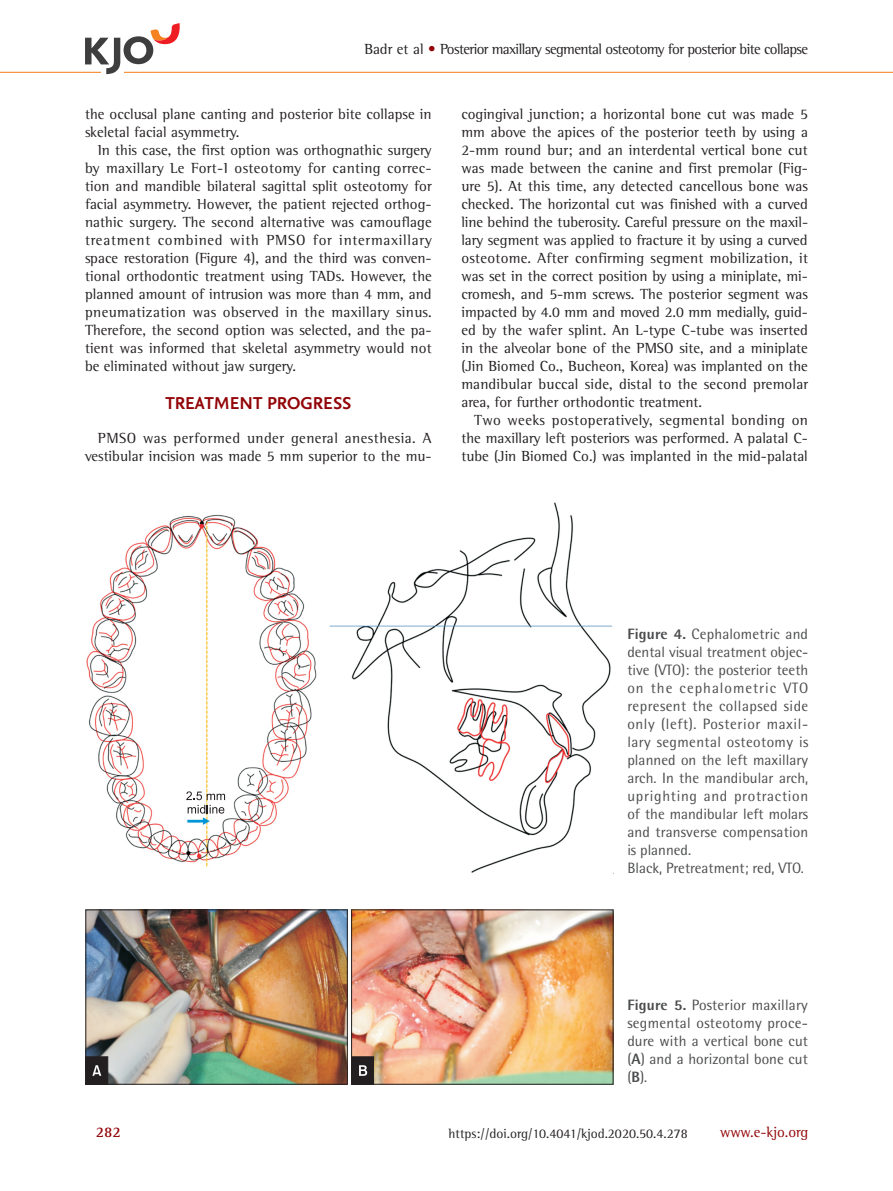
<style>
.page{position:relative;width:893px;height:1191px;background:#fff}
.page>*{position:absolute;margin:0;border:0;box-sizing:border-box;transform-origin:0 0}
.t1{font:700 18px "Nexus Sans";color:#920407}
.t2{font:15px/18px "Rotis Semi Serif Std";color:#231f20;text-align:justify}
.t3{font:15px/18px "Rotis Semi Sans Std";letter-spacing:.005em;color:#4b4c4d}
.t4{font:15px "Rotis Semi Serif Std";letter-spacing:-.04em;color:#231f20}
.t5{font:15px "Rotis Semi Serif Std";color:#920407}
.t6{font:700 15px "Rotis Semi Serif Std";color:#920407}
.t7{font:13.5px "Rotis Semi Serif Std";color:#231f20}
.s1{color:#920407}
.s2{font-weight:800}
</style>
<div class="page">
<hr style="left:0;top:72px;width:893px;height:1px;background:#f58220">
<svg style="left:85px;top:23px;width:95px;height:51px"></svg>
<img style="left:86px;top:502px;width:526px;height:371px">
<svg style="left:186px;top:791px;width:39px;height:34px"></svg>
<img style="left:85px;top:909px;width:529px;height:175px">
<div style="left:86px;top:1056px;width:22px;height:28px;background:#231f20;border:1px solid #231f20"></div>
<div style="left:351px;top:1056px;width:23px;height:28px;background:#231f20;border:1px solid #231f20"></div>
<svg style="left:92px;top:1065px;width:9px;height:10px"></svg>
<svg style="left:359px;top:1065px;width:8px;height:10px"></svg>
<p class="t4" style="left:364px;top:40px;width:445px">Badr et al <span class="s1">•</span> Posterior maxillary segmental osteotomy for posterior bite collapse</p>
<p class="t2" style="left:85px;top:105px;width:348px">the occlusal plane canting and posterior bite collapse in skeletal facial asymmetry.</p>
<p class="t2" style="left:85px;top:141px;width:348px;text-indent:13px">In this case, the first option was orthognathic surgery by maxillary Le Fort-I osteotomy for canting correc&shy;tion and mandible bilateral sagittal split osteotomy for facial asymmetry. However, the patient rejected orthog&shy;nathic surgery. The second alternative was camouflage treatment combined with PMSO for intermaxillary space restoration (Figure 4), and the third was conven&shy;tional orthodontic treatment using TADs. However, the planned amount of intrusion was more than 4 mm, and pneumatization was observed in the maxillary sinus.<br>Therefore, the second option was selected, and the pa&shy;tient was informed that skeletal asymmetry would not be eliminated without jaw surgery.</p>
<p class="t1" style="left:165px;top:392px;width:187px">TREATMENT PROGRESS</p>
<p class="t2" style="left:85px;top:429px;width:348px;text-align:right">PMSO was performed under general anesthesia. A vestibular incision was made 5 mm superior to the mu-</p>
<p class="t2" style="left:461px;top:105px;width:348px">cogingival junction; a horizontal bone cut was made 5 mm above the apices of the posterior teeth by using a 2-mm round bur; and an interdental vertical bone cut was made between the canine and first premolar (Fig&shy;ure 5). At this time, any detected cancellous bone was checked. The horizontal cut was finished with a curved line behind the tuberosity. Careful pressure on the maxil&shy;lary segment was applied to fracture it by using a curved osteotome. After confirming segment mobilization, it was set in the correct position by using a miniplate, mi&shy;cromesh, and 5-mm screws. The posterior segment was impacted by 4.0 mm and moved 2.0 mm medially, guid&shy;ed by the wafer splint. An L-type C-tube was inserted in the alveolar bone of the PMSO site, and a miniplate (Jin Biomed Co., Bucheon, Korea) was implanted on the mandibular buccal side, distal to the second premolar area, for further orthodontic treatment.</p>
<p class="t2" style="left:461px;top:411px;width:348px;text-indent:13px">Two weeks postoperatively, segmental bonding on the maxillary left posteriors was performed. A palatal C&shy;tube (Jin Biomed Co.) was implanted in the mid-palatal</p>
<p class="t3" style="left:627px;top:624px;width:183px"><span class="s2">Figure 4.</span> Cephalometric and dental visual treatment objec&shy;tive (VTO): the posterior teeth on the cephalometric VTO represent the collapsed side only (left). Posterior maxil&shy;lary segmental osteotomy is planned on the left maxillary arch. In the mandibular arch, uprighting and protraction of the mandibular left molars and transverse compensation is planned.<br>Black, Pretreatment; red, VTO.</p>
<p class="t3" style="left:627px;top:996px;width:182px;text-align:justify"><span class="s2">Figure 5.</span> Posterior maxillary segmental osteotomy proce&shy;dure with a vertical bone cut (<span class="s2">A</span>) and a horizontal bone cut (<span class="s2">B</span>).</p>
<p class="t6" style="left:96px;top:1122px;width:27px">282</p>
<p class="t7" style="left:449px;top:1125px;width:241px">https://doi.org/10.4041/kjod.2020.50.4.278</p>
<p class="t5" style="left:720px;top:1122px;width:90px">www.e-kjo.org</p>
</div>
